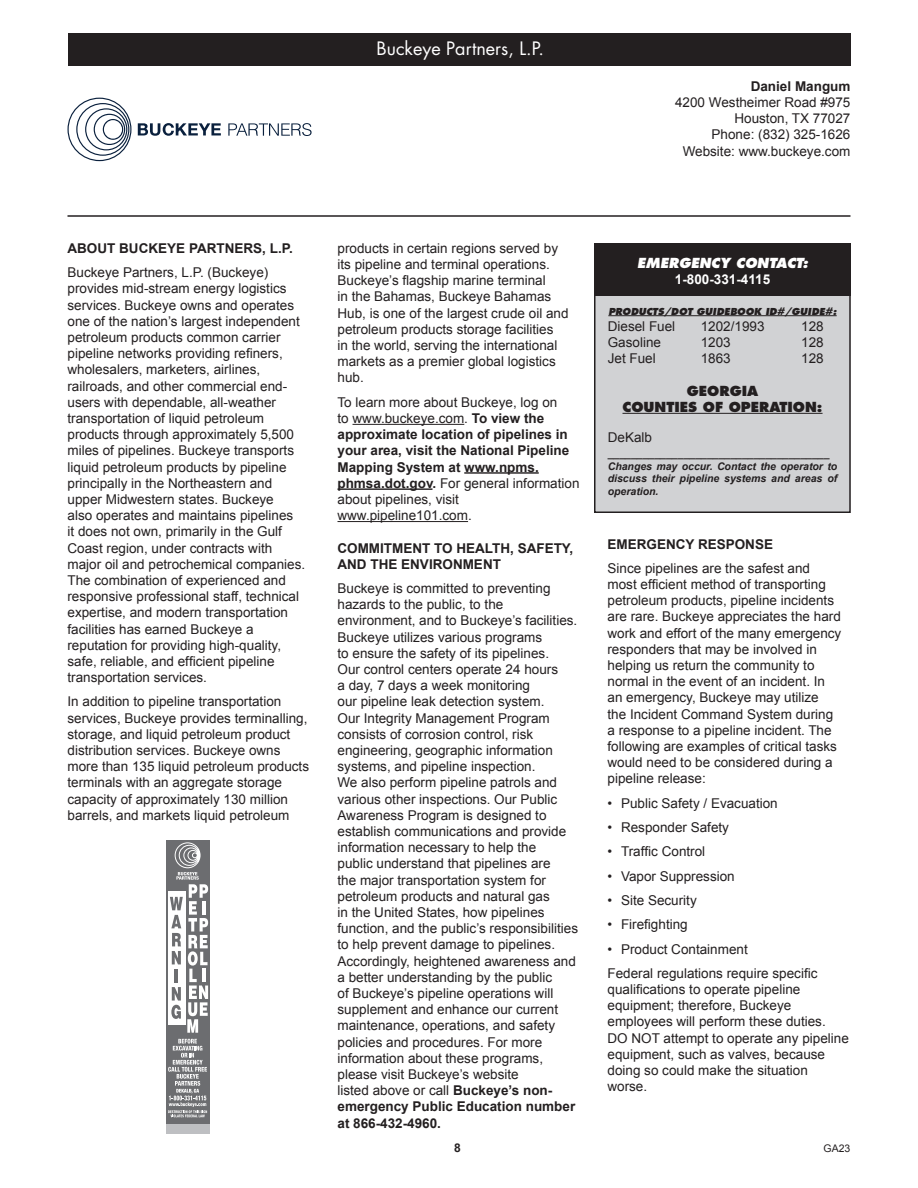
<style>
.page{position:relative;width:918px;height:1188px;background:#fff}
.page>*{position:absolute;margin:0;border:0;box-sizing:border-box;transform-origin:0 0}
.t1{font:18px "Futura";color:#fff}
.t2{font:13.5px/16.2px "Arial";color:#231f20}
.t3{font:700 13.5px/16.2px "Arial";color:#231f20}
.t4{font:800 13.5px "Futura";color:#231f20}
.t5{font:italic 800 13.5px "Futura";color:#fff}
.t6{font:700 13.5px "Arial";color:#fff}
.t7{font:700 12px "Arial";color:#231f20}
.t8{font:italic 700 10.5px/12.6px "Arial";color:#231f20;text-align:justify}
.t9{font:10.5px "Arial";color:#231f20}
.t10{font:italic 800 9.3px "Futura";color:#231f20}
.s1{font-weight:400}
.s2{font-weight:700}
</style>
<div class="page">
<div style="left:595px;top:244px;width:255px;height:268px;background:#d1d2d4"></div>
<div style="left:594px;top:243px;width:257px;height:270px;border:2px solid #231f20"></div>
<hr style="left:68px;top:215px;width:782px;height:2px;background:#231f20">
<div style="left:68px;top:34px;width:783px;height:32px;background:#231f20"></div>
<div style="left:594px;top:244px;width:257px;height:52px;background:#231f20"></div>
<hr style="left:608px;top:315px;width:229px;height:1px;background:#231f20">
<hr style="left:623px;top:413px;width:200px;height:1px;background:#231f20">
<hr style="left:353px;top:424px;width:111px;height:1px;background:#231f20">
<hr style="left:464px;top:472px;width:75px;height:2px;background:#231f20">
<hr style="left:338px;top:488px;width:95px;height:2px;background:#231f20">
<hr style="left:338px;top:521px;width:130px;height:1px;background:#231f20">
<svg style="left:68px;top:98px;width:63px;height:63px"></svg>
<svg style="left:228px;top:123px;width:84px;height:13px"></svg>
<svg style="left:138px;top:123px;width:83px;height:13px"></svg>
<div style="left:166px;top:840px;width:44px;height:284px;background:#6c6d70"></div>
<div style="left:168px;top:891px;width:17px;height:134px;background:#fff"></div>
<div style="left:166px;top:1124px;width:44px;height:10px;background:#bebfc2"></div>
<svg style="left:170px;top:842px;width:38px;height:191px"></svg>
<svg style="left:168px;top:1039px;width:39px;height:78px"></svg>
<p class="t1" style="left:377px;top:37px;width:169px">Buckeye Partners, L.P.</p>
<p class="t3" style="left:751px;top:78px;width:101px">Daniel Mangum</p>
<p class="t2" style="left:675px;top:94px;width:177px">4200 Westheimer Road #975</p>
<p class="t2" style="left:734px;top:111px;width:118px">Houston, TX 77027</p>
<p class="t2" style="left:712px;top:127px;width:140px">Phone: (832) 325-1626</p>
<p class="t2" style="left:683px;top:143px;width:169px">Website: www.buckeye.com</p>
<p class="t3" style="left:68px;top:240px;width:227px">ABOUT BUCKEYE PARTNERS, L.P.</p>
<p class="t2" style="left:68px;top:264px;width:239px">Buckeye Partners, L.P. (Buckeye) provides mid-stream energy logistics services. Buckeye owns and operates one of the nation’s largest independent petroleum products common carrier pipeline networks providing refiners, wholesalers, marketers, airlines, railroads, and other commercial end&shy;users with dependable, all-weather transportation of liquid petroleum products through approximately 5,500 miles of pipelines. Buckeye transports liquid petroleum products by pipeline principally in the Northeastern and upper Midwestern states. Buckeye<br>also operates and maintains pipelines<br>it does not own, primarily in the Gulf Coast region, under contracts with major oil and petrochemical companies.<br>The combination of experienced and responsive professional staff, technical expertise, and modern transportation facilities has earned Buckeye a reputation for providing high-quality, safe, reliable, and efficient pipeline transportation services.</p>
<p class="t2" style="left:68px;top:694px;width:243px">In addition to pipeline transportation services, Buckeye provides terminalling, storage, and liquid petroleum product distribution services. Buckeye owns more than 135 liquid petroleum products terminals with an aggregate storage capacity of approximately 130 million barrels, and markets liquid petroleum</p>
<p class="t2" style="left:338px;top:240px;width:233px">products in certain regions served by its pipeline and terminal operations.<br>Buckeye’s flagship marine terminal<br>in the Bahamas, Buckeye Bahamas Hub, is one of the largest crude oil and petroleum products storage facilities<br>in the world, serving the international markets as a premier global logistics hub.</p>
<p class="t3" style="left:338px;top:394px;width:244px"><span class="s1">To learn more about Buckeye, log on<br>to www.buckeye.com.</span> To view the approximate location of pipelines in your area, visit the National Pipeline<br>Mapping System at www.npms. phmsa.dot.gov. <span class="s1">For general information about pipelines, visit www.pipeline101.com.</span></p>
<p class="t3" style="left:338px;top:540px;width:237px">COMMITMENT TO HEALTH, SAFETY,<br>AND THE ENVIRONMENT</p>
<p class="t2" style="left:338px;top:580px;width:242px">Buckeye is committed to preventing hazards to the public, to the environment, and to Buckeye’s facilities.<br>Buckeye utilizes various programs<br>to ensure the safety of its pipelines.<br>Our control centers operate 24 hours<br>a day, 7 days a week monitoring<br>our pipeline leak detection system.<br>Our Integrity Management Program consists of corrosion control, risk engineering, geographic information systems, and pipeline inspection.<br>We also perform pipeline patrols and various other inspections. Our Public Awareness Program is designed to establish communications and provide information necessary to help the<br>public understand that pipelines are<br>the major transportation system for petroleum products and natural gas<br>in the United States, how pipelines function, and the public’s responsibilities to help prevent damage to pipelines.<br>Accordingly, heightened awareness and a better understanding by the public<br>of Buckeye’s pipeline operations will supplement and enhance our current maintenance, operations, and safety policies and procedures. For more information about these programs, please visit Buckeye’s website<br>listed above or call <span class="s2">Buckeye’s non&shy;emergency Public Education number at 866-432-4960.</span></p>
<p class="t5" style="left:637px;top:254px;width:172px">EMERGENCY CONTACT:</p>
<p class="t6" style="left:675px;top:271px;width:97px">1-800-331-4115</p>
<p class="t10" style="left:608px;top:305px;width:230px">PRODUCTS/DOT GUIDEBOOK ID#/GUIDE#:</p>
<p class="t2" style="left:608px;top:318px;width:69px">Diesel Fuel</p>
<p class="t2" style="left:701px;top:318px;width:65px">1202/1993</p>
<p class="t2" style="left:801px;top:318px;width:24px">128</p>
<p class="t2" style="left:608px;top:334px;width:55px">Gasoline</p>
<p class="t2" style="left:701px;top:334px;width:32px">1203</p>
<p class="t2" style="left:801px;top:334px;width:24px">128</p>
<p class="t2" style="left:608px;top:351px;width:50px">Jet Fuel</p>
<p class="t2" style="left:701px;top:351px;width:32px">1863</p>
<p class="t2" style="left:801px;top:351px;width:24px">128</p>
<p class="t4" style="left:687px;top:382px;width:73px">GEORGIA</p>
<p class="t4" style="left:623px;top:398px;width:202px">COUNTIES OF OPERATION:</p>
<p class="t2" style="left:608px;top:429px;width:46px">DeKalb</p>
<p class="t8" style="left:608px;top:447px;width:223px">______________________________________</p>
<p class="t8" style="left:608px;top:460px;width:231px">Changes may occur. Contact the operator to discuss their pipeline systems and areas of operation.</p>
<p class="t3" style="left:608px;top:536px;width:167px">EMERGENCY RESPONSE</p>
<p class="t2" style="left:608px;top:560px;width:235px">Since pipelines are the safest and most efficient method of transporting petroleum products, pipeline incidents are rare. Buckeye appreciates the hard work and effort of the many emergency responders that may be involved in helping us return the community to normal in the event of an incident. In an emergency, Buckeye may utilize<br>the Incident Command System during a response to a pipeline incident. The following are examples of critical tasks would need to be considered during a pipeline release:</p>
<p class="t2" style="left:608px;top:795px;width:172px">• Public Safety / Evacuation</p>
<p class="t2" style="left:608px;top:819px;width:123px">• Responder Safety</p>
<p class="t2" style="left:608px;top:844px;width:99px">• Traffic Control</p>
<p class="t2" style="left:608px;top:868px;width:129px">• Vapor Suppression</p>
<p class="t2" style="left:608px;top:892px;width:91px">• Site Security</p>
<p class="t2" style="left:608px;top:917px;width:82px">• Firefighting</p>
<p class="t2" style="left:608px;top:941px;width:142px">• Product Containment</p>
<p class="t2" style="left:608px;top:965px;width:243px">Federal regulations require specific qualifications to operate pipeline equipment; therefore, Buckeye employees will perform these duties.<br>DO NOT attempt to operate any pipeline equipment, such as valves, because doing so could make the situation worse.</p>
<p class="t7" style="left:454px;top:1140px;width:8px">8</p>
<p class="t9" style="left:824px;top:1141px;width:28px">GA23</p>
</div>
